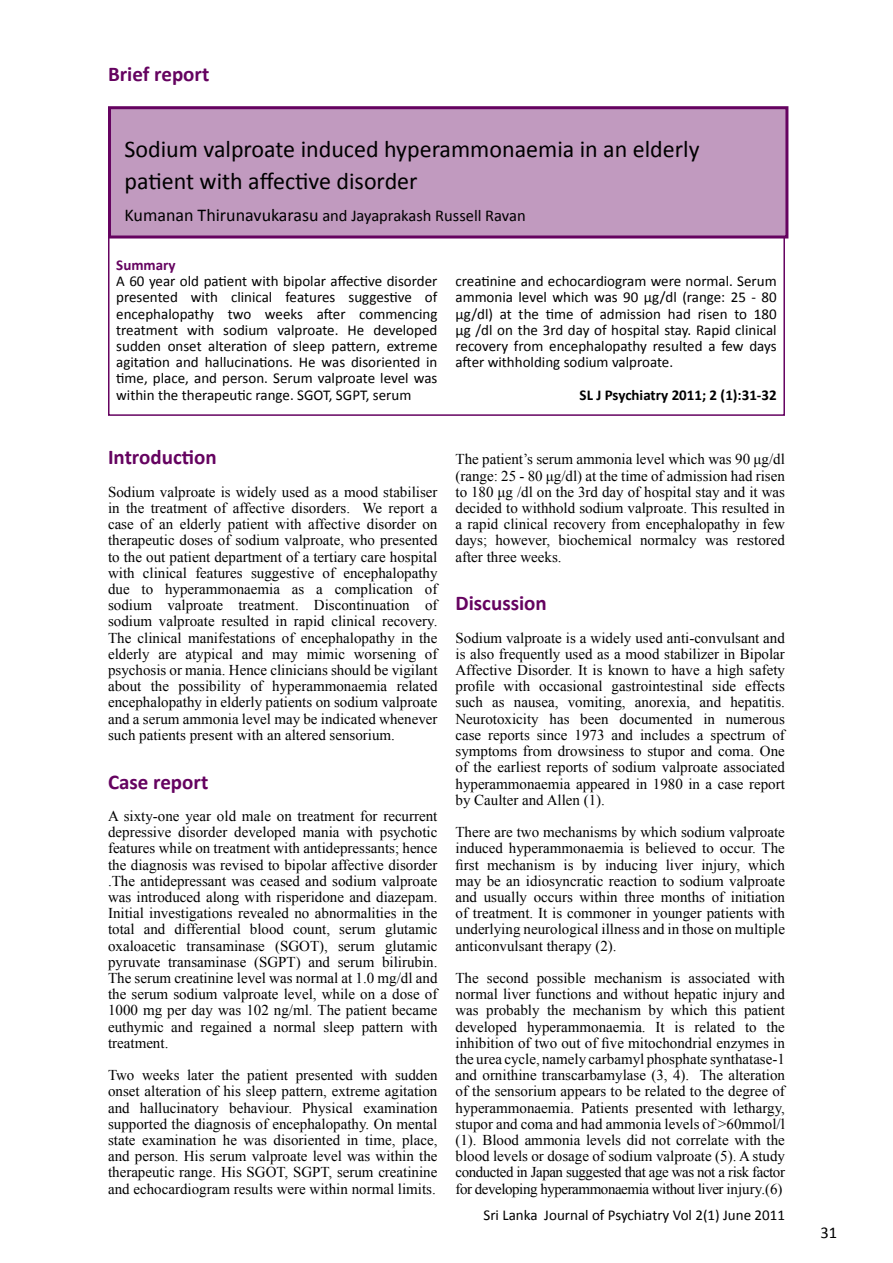
<style>
.page{position:relative;width:893px;height:1263px;background:#fff}
.page>*{position:absolute;margin:0;border:0;box-sizing:border-box;transform-origin:0 0}
.t1{font:24px/32.4px "Calibri";color:#000}
.t2{font:700 21px "Calibri";color:#650360}
.t3{font:16.5px "Calibri";color:#000}
.t4{font:15px/16.2px "Times New Roman";color:#000;text-align:justify}
.t5{font:15px/16.2px "Calibri";color:#000;text-align:justify}
.t6{font:700 15px "Calibri";color:#000}
.t7{font:700 15px "Calibri";color:#650360}
.s1{font-size:18px}
</style>
<div class="page">
<div style="left:110px;top:108px;width:677px;height:129px;background:#c19abf"></div>
<div style="left:108px;top:106px;width:680px;height:132px;border:3px solid #650360"></div>
<div style="left:108px;top:236px;width:677px;height:180px;border:2px solid #650360"></div>
<h2 class="t2" style="left:108px;top:61px;width:103px">Brief report</h2>
<h1 class="t1" style="left:124px;top:133px;width:576px">Sodium valproate induced hyperammonaemia in an elderly patient with affective disorder</h1>
<p class="t3" style="left:124px;top:205px;width:403px"><span class="s1">Kumanan Thirunavukarasu</span> and Jayaprakash Russell Ravan</p>
<p class="t7" style="left:116px;top:255px;width:61px">Summary</p>
<p class="t5" style="left:116px;top:273px;width:323px">A 60 year old patient with bipolar affective disorder presented with clinical features suggestive of encephalopathy two weeks after commencing treatment with sodium valproate. He developed sudden onset alteration of sleep pattern, extreme agitation and hallucinations. He was disoriented in time, place, and person. Serum valproate level was within the therapeutic range. SGOT, SGPT, serum</p>
<p class="t5" style="left:455px;top:273px;width:323px">creatinine and echocardiogram were normal. Serum ammonia level which was 90 μg/dl (range: 25 - 80 μg/dl) at the time of admission had risen to 180 μg /dl on the 3rd day of hospital stay. Rapid clinical recovery from encephalopathy resulted a few days after withholding sodium valproate.</p>
<p class="t6" style="left:580px;top:385px;width:199px">SL J Psychiatry 2011; 2 (1):31-32</p>
<h2 class="t2" style="left:108px;top:444px;width:110px">Introduction</h2>
<p class="t4" style="left:108px;top:483px;width:331px">Sodium valproate is widely used as a mood stabiliser in the treatment of affective disorders. We report a case of an elderly patient with affective disorder on therapeutic doses of sodium valproate, who presented to the out patient department of a tertiary care hospital with clinical features suggestive of encephalopathy due to hyperammonaemia as a complication of sodium valproate treatment. Discontinuation of sodium valproate resulted in rapid clinical recovery.<br>The clinical manifestations of encephalopathy in the elderly are atypical and may mimic worsening of psychosis or mania. Hence clinicians should be vigilant about the possibility of hyperammonaemia related encephalopathy in elderly patients on sodium valproate and a serum ammonia level may be indicated whenever such patients present with an altered sensorium.</p>
<h2 class="t2" style="left:108px;top:768px;width:102px">Case report</h2>
<p class="t4" style="left:108px;top:807px;width:331px">A sixty-one year old male on treatment for recurrent depressive disorder developed mania with psychotic features while on treatment with antidepressants; hence the diagnosis was revised to bipolar affective disorder .The antidepressant was ceased and sodium valproate was introduced along with risperidone and diazepam.<br>Initial investigations revealed no abnormalities in the total and differential blood count, serum glutamic oxaloacetic transaminase (SGOT), serum glutamic pyruvate transaminase (SGPT) and serum bilirubin.<br>The serum creatinine level was normal at 1.0 mg/dl and the serum sodium valproate level, while on a dose of 1000 mg per day was 102 ng/ml. The patient became euthymic and regained a normal sleep pattern with treatment.</p>
<p class="t4" style="left:108px;top:1067px;width:331px">Two weeks later the patient presented with sudden onset alteration of his sleep pattern, extreme agitation and hallucinatory behaviour. Physical examination supported the diagnosis of encephalopathy. On mental state examination he was disoriented in time, place, and person. His serum valproate level was within the therapeutic range. His SGOT, SGPT, serum creatinine and echocardiogram results were within normal limits.</p>
<p class="t4" style="left:455px;top:451px;width:331px">The patient’s serum ammonia level which was 90 μg/dl (range: 25 - 80 μg/dl) at the time of admission had risen to 180 μg /dl on the 3rd day of hospital stay and it was decided to withhold sodium valproate. This resulted in a rapid clinical recovery from encephalopathy in few days; however, biochemical normalcy was restored after three weeks.</p>
<h2 class="t2" style="left:455px;top:590px;width:93px">Discussion</h2>
<p class="t4" style="left:455px;top:629px;width:331px">Sodium valproate is a widely used anti-convulsant and is also frequently used as a mood stabilizer in Bipolar Affective Disorder. It is known to have a high safety profile with occasional gastrointestinal side effects such as nausea, vomiting, anorexia, and hepatitis.<br>Neurotoxicity has been documented in numerous case reports since 1973 and includes a spectrum of symptoms from drowsiness to stupor and coma. One of the earliest reports of sodium valproate associated hyperammonaemia appeared in 1980 in a case report by Caulter and Allen (1).</p>
<p class="t4" style="left:455px;top:824px;width:331px">There are two mechanisms by which sodium valproate induced hyperammonaemia is believed to occur. The first mechanism is by inducing liver injury, which may be an idiosyncratic reaction to sodium valproate and usually occurs within three months of initiation of treatment. It is commoner in younger patients with underlying neurological illness and in those on multiple anticonvulsant therapy (2).</p>
<p class="t4" style="left:455px;top:969px;width:331px">The second possible mechanism is associated with normal liver functions and without hepatic injury and was probably the mechanism by which this patient developed hyperammonaemia. It is related to the inhibition of two out of five mitochondrial enzymes in the urea cycle, namely carbamyl phosphate synthatase-1 and ornithine transcarbamylase (3, 4). The alteration of the sensorium appears to be related to the degree of hyperammonaemia. Patients presented with lethargy, stupor and coma and had ammonia levels of &gt;60mmol/l (1). Blood ammonia levels did not correlate with the blood levels or dosage of sodium valproate (5). A study conducted in Japan suggested that age was not a risk factor for developing hyperammonaemia without liver injury.(6)</p>
<p class="t5" style="left:483px;top:1207px;width:303px">Sri Lanka Journal of Psychiatry Vol 2(1) June 2011</p>
<p class="t3" style="left:820px;top:1222px;width:18px">31</p>
</div>
